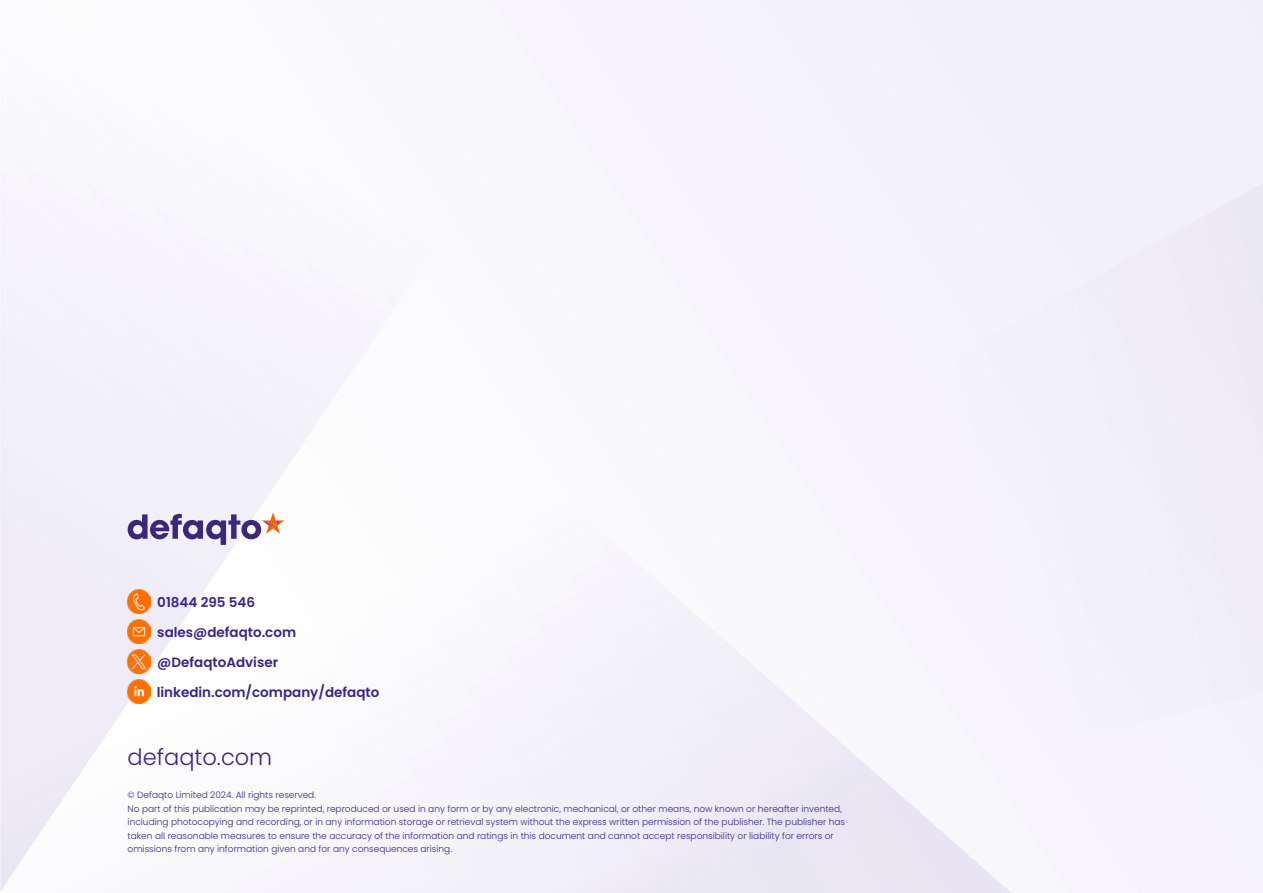
<style>
.page{position:relative;width:1263px;height:893px;background:#fff}
.page>*{position:absolute;margin:0;border:0;box-sizing:border-box;transform-origin:0 0}
.t1{font:300 22.5px "Poppins";color:#392388}
.t2{font:600 13.5px "Poppins";color:#392388}
.t3{font:300 9px/13.5px "Poppins";color:#392388}
</style>
<div class="page">
<img style="left:0;top:0;width:1263px;height:893px">
<svg style="left:128px;top:512px;width:156px;height:33px"></svg>
<img style="left:128px;top:590px;width:23px;height:23px">
<img style="left:128px;top:620px;width:23px;height:23px">
<img style="left:128px;top:650px;width:23px;height:23px">
<img style="left:128px;top:680px;width:23px;height:23px">
<h2 class="t2" style="left:157px;top:594px;width:99px">01844 295 546</h2>
<h2 class="t2" style="left:157px;top:624px;width:140px">sales@defaqto.com</h2>
<h2 class="t2" style="left:157px;top:654px;width:122px">@DefaqtoAdviser</h2>
<h2 class="t2" style="left:157px;top:684px;width:224px">linkedin.com/company/defaqto</h2>
<h1 class="t1" style="left:128px;top:744px;width:146px">defaqto.com</h1>
<p class="t3" style="left:128px;top:788px;width:719px">© Defaqto Limited 2024. All rights reserved.<br>No part of this publication may be reprinted, reproduced or used in any form or by any electronic, mechanical, or other means, now known or hereafter invented, including photocopying and recording, or in any information storage or retrieval system without the express written permission of the publisher. The publisher has taken all reasonable measures to ensure the accuracy of the information and ratings in this document and cannot accept responsibility or liability for errors or omissions from any information given and for any consequences arising.</p>
</div>
